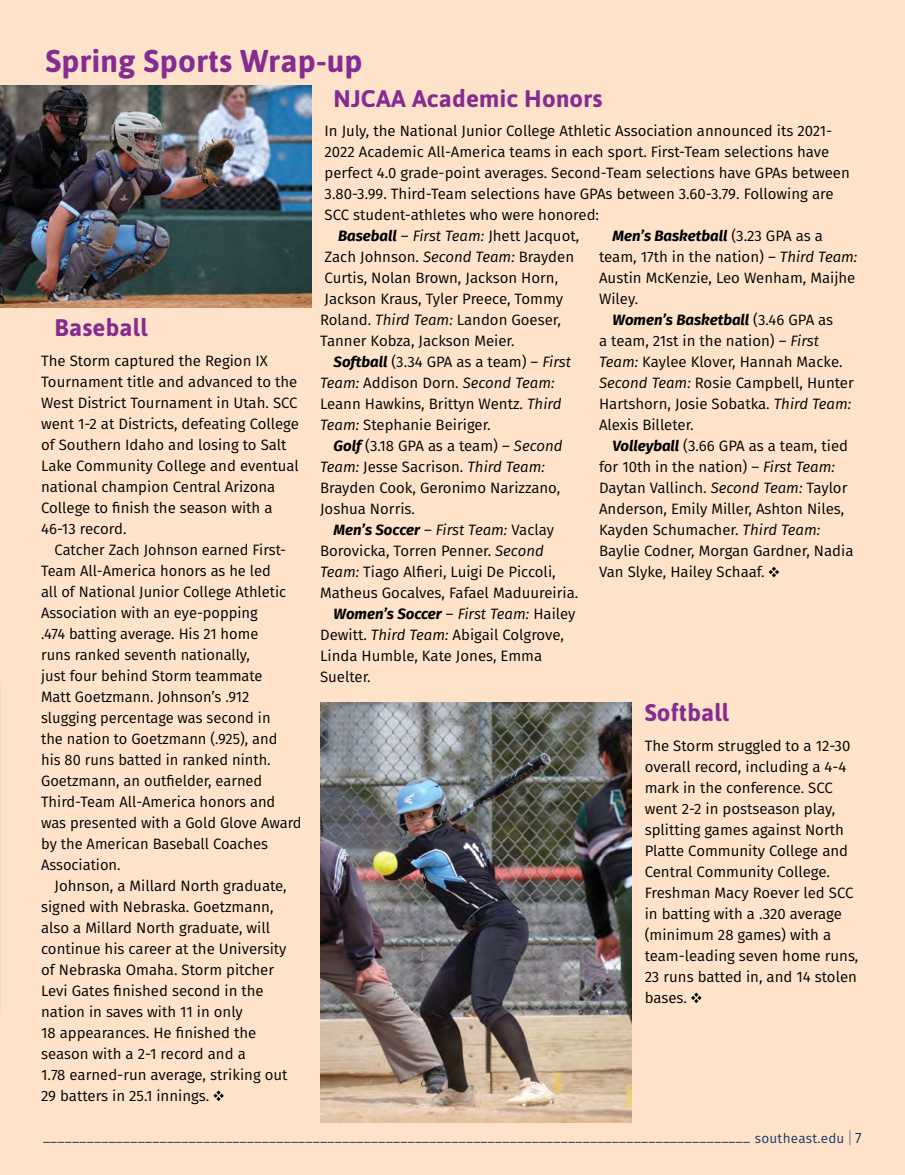
<style>
.page{position:relative;width:905px;height:1175px;background:#fff}
.page>*{position:absolute;margin:0;border:0;box-sizing:border-box;transform-origin:0 0}
.story_title_header_p{font:700 31.5px "Asap";letter-spacing:.01em;color:#862c91}
.story_subheader_blac{font:700 24px "Asap";letter-spacing:.01em;color:#862c91}
._9_5-11_pt_main{font:15px/21px "Fira Sans";color:#000}
._9_5-11__1stPARA{font:15px/21px "Fira Sans";color:#000}
.t1{font:13.5px "Fira Sans";letter-spacing:.02em;color:#1a3768}
.s1{font-weight:700;font-style:italic}
.s2{font-style:italic}
.s3{font-size:15px}
</style>
<div class="page">
<div style="left:0;top:0;width:904px;height:1174px;background:#fee2c9"></div>
<svg style="left:213px;top:1090px;width:11px;height:11px"></svg>
<svg style="left:768px;top:567px;width:11px;height:10px"></svg>
<svg style="left:691px;top:992px;width:10px;height:11px"></svg>
<img style="left:1px;top:86px;width:310px;height:222px">
<img style="left:320px;top:702px;width:311px;height:420px">
<img style="left:0;top:0;width:1px;height:504px">
<img style="left:0;top:714px;width:1px;height:367px">
<svg style="left:849px;top:1130px;width:1px;height:15px"></svg>
<p class="story_title_header_p" style="left:45px;top:39px;width:319px">Spring Sports Wrap-up</p>
<p class="story_subheader_blac" style="left:55px;top:311px;width:94px">Baseball</p>
<p class="_9_5-11__1stPARA" style="left:41px;top:350px;width:259px">The Storm captured the Region IX Tournament title and advanced to the West District Tournament in Utah. SCC went 1-2 at Districts, defeating College of Southern Idaho and losing to Salt Lake Community College and eventual national champion Central Arizona College to finish the season with a 46-13 record.</p>
<p class="_9_5-11_pt_main" style="left:41px;top:539px;width:262px;text-indent:13px">Catcher Zach Johnson earned First-Team All-America honors as he led<br>all of National Junior College Athletic Association with an eye-popping<br>.474 batting average. His 21 home<br>runs ranked seventh nationally,<br>just four behind Storm teammate<br>Matt Goetzmann. Johnson’s .912 slugging percentage was second in<br>the nation to Goetzmann (.925), and<br>his 80 runs batted in ranked ninth.<br>Goetzmann, an outfielder, earned Third-Team All-America honors and was presented with a Gold Glove Award by the American Baseball Coaches Association.</p>
<p class="_9_5-11_pt_main" style="left:41px;top:875px;width:248px;text-indent:14px">Johnson, a Millard North graduate, signed with Nebraska. Goetzmann, also a Millard North graduate, will continue his career at the University of Nebraska Omaha. Storm pitcher Levi Gates finished second in the nation in saves with 11 in only<br>18 appearances. He finished the season with a 2‑1 record and a<br>1.78 earned-run average, striking out 29 batters in 25.1 innings.</p>
<p class="story_subheader_blac" style="left:333px;top:81px;width:270px">NJCAA Academic Honors</p>
<p class="_9_5-11__1stPARA" style="left:324px;top:120px;width:526px">In July, the National Junior College Athletic Association announced its 2021- 2022 Academic All-America teams in each sport. First-Team selections have perfect 4.0 grade-point averages. Second-Team selections have GPAs between 3.80-3.99. Third-Team selections have GPAs between 3.60-3.79. Following are SCC student-athletes who were honored:</p>
<p class="_9_5-11_pt_main" style="left:338px;top:225px;width:243px"><span class="s1">Baseball</span> – <span class="s2">First Team:</span> Jhett Jacquot,</p>
<p class="_9_5-11_pt_main" style="left:324px;top:246px;width:251px">Zach Johnson. <span class="s2">Second Team:</span> Brayden</p>
<p class="_9_5-11_pt_main" style="left:324px;top:267px;width:235px">Curtis, Nolan Brown, Jackson Horn,</p>
<p class="_9_5-11_pt_main" style="left:324px;top:288px;width:240px">Jackson Kraus, Tyler Preece, Tommy</p>
<p class="_9_5-11_pt_main" style="left:320px;top:309px;width:242px">Roland. <span class="s2">Third Team:</span> Landon Goeser,</p>
<p class="_9_5-11_pt_main" style="left:320px;top:330px;width:196px">Tanner Kobza, Jackson Meier.</p>
<p class="_9_5-11_pt_main" style="left:320px;top:351px;width:252px;text-indent:14px"><span class="s1">Softball</span> (3.34 GPA as a team) – <span class="s2">First Team:</span> Addison Dorn. <span class="s2">Second Team:<br></span>Leann Hawkins, Brittyn Wentz. <span class="s2">Third Team:</span> Stephanie Beiriger.</p>
<p class="_9_5-11_pt_main" style="left:320px;top:435px;width:244px;text-indent:14px"><span class="s1">Golf</span> (3.18 GPA as a team) – <span class="s2">Second<br>Team:</span> Jesse Sacrison. <span class="s2">Third Team:<br></span>Brayden Cook, Geronimo Narizzano,<br>Joshua Norris.</p>
<p class="_9_5-11_pt_main" style="left:320px;top:519px;width:260px;text-indent:14px"><span class="s1">Men’s Soccer</span> – <span class="s2">First Team:</span> Vaclay Borovicka, Torren Penner. <span class="s2">Second Team:</span> Tiago Alfieri, Luigi De Piccoli, Matheus Gocalves, Fafael Maduureiria.</p>
<p class="_9_5-11_pt_main" style="left:320px;top:603px;width:257px;text-indent:14px"><span class="s1">Women’s Soccer</span> – <span class="s2">First Team:</span> Hailey<br>Dewitt. <span class="s2">Third Team:</span> Abigail Colgrove,<br>Linda Humble, Kate Jones, Emma<br>Suelter.</p>
<p class="_9_5-11_pt_main" style="left:599px;top:225px;width:260px;text-indent:14px"><span class="s1">Men’s Basketball</span> (3.23 GPA as a team, 17th in the nation) – <span class="s2">Third Team:<br></span>Austin McKenzie, Leo Wenham, Maijhe<br>Wiley.</p>
<p class="_9_5-11_pt_main" style="left:599px;top:309px;width:256px;text-indent:14px"><span class="s1">Women’s Basketball</span> (3.46 GPA as<br>a team, 21st in the nation) – <span class="s2">First<br>Team:</span> Kaylee Klover, Hannah Macke.<br><span class="s2">Second Team:</span> Rosie Campbell, Hunter<br>Hartshorn, Josie Sobatka. <span class="s2">Third Team:<br></span>Alexis Billeter.</p>
<p class="_9_5-11_pt_main" style="left:599px;top:435px;width:256px;text-indent:14px"><span class="s1">Volleyball</span> (3.66 GPA as a team, tied for 10th in the nation) – <span class="s2">First Team:<br></span>Daytan Vallinch. <span class="s2">Second Team:</span> Taylor Anderson, Emily Miller, Ashton Niles, Kayden Schumacher. <span class="s2">Third Team:<br></span>Baylie Codner, Morgan Gardner, Nadia Van Slyke, Hailey Schaaf.</p>
<p class="story_subheader_blac" style="left:644px;top:696px;width:86px">Softball</p>
<p class="_9_5-11__1stPARA" style="left:644px;top:735px;width:215px">The Storm struggled to a 12-30 overall record, including a 4-4 mark in the conference. SCC went 2-2 in postseason play, splitting games against North<br>Platte Community College and<br>Central Community College.<br>Freshman Macy Roever led SCC in batting with a .320 average (minimum 28 games) with a team-leading seven home runs,<br>23 runs batted in, and 14 stolen bases.</p>
<p class="t1" style="left:43px;top:1126px;width:820px">_________________________________________________________________________________________________ southeast.edu <span class="s3">7</span></p>
</div>
